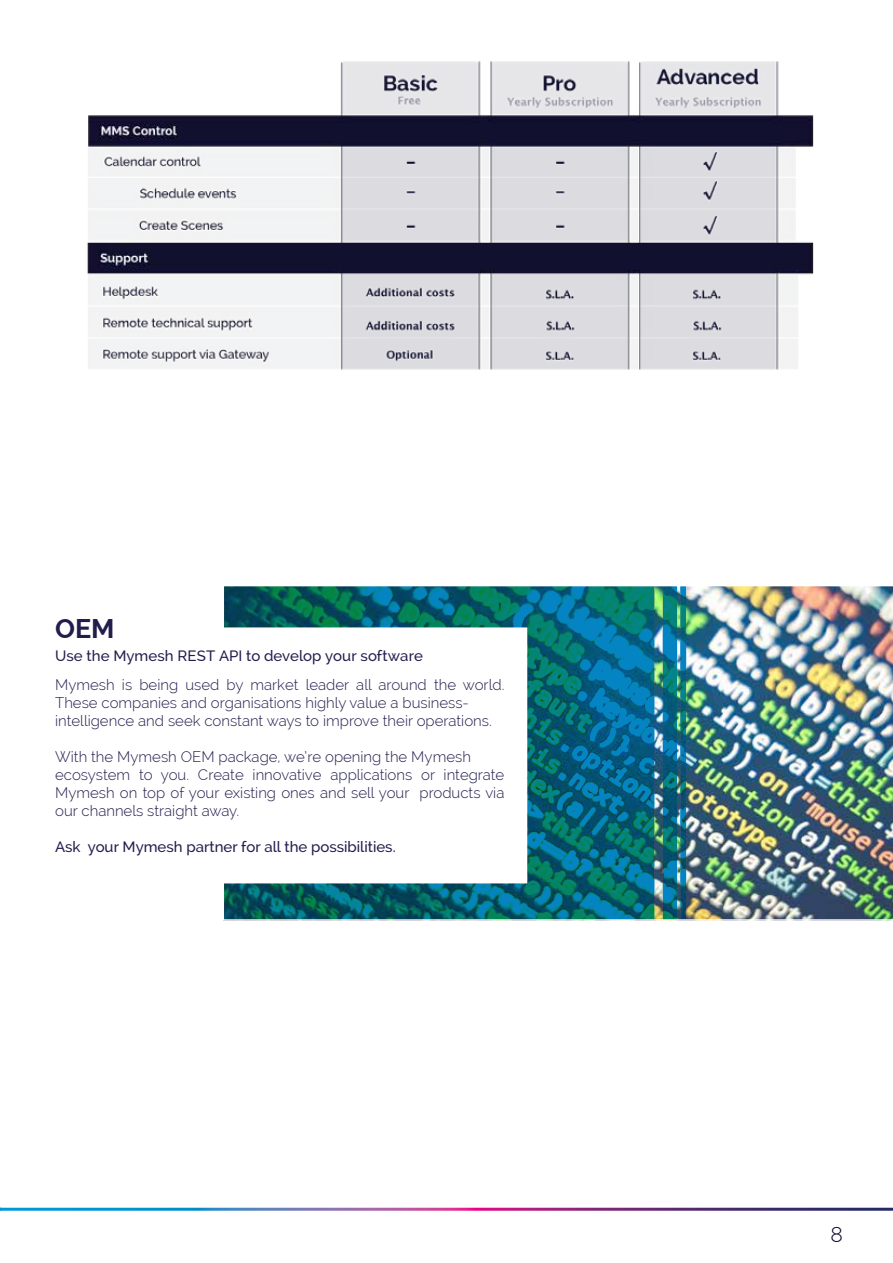
<style>
.page{position:relative;width:893px;height:1263px;background:#fff}
.page>*{position:absolute;margin:0;border:0;box-sizing:border-box;transform-origin:0 0}
.t1{font:700 27px "Raleway";color:#211e4d}
.t2{font:300 21px "Raleway";color:#06022c}
.t3{font:300 15px/18px "Raleway";color:#211e4d}
.t4{font:500 15px "Raleway";color:#211e4d}
.t5{font:500 15px "Raleway";letter-spacing:.005em;color:#231d4d}
</style>
<div class="page">
<img style="left:656px;top:586px;width:237px;height:335px">
<svg style="left:223px;top:586px;width:433px;height:335px;background:#09697a"></svg>
<img style="left:661px;top:586px;width:18px;height:335px">
<img style="left:679px;top:586px;width:9px;height:335px">
<div style="left:54px;top:627px;width:473px;height:256px;background:#fff"></div>
<svg style="left:0;top:1208px;width:893px;height:3px;background:#6961a2"></svg>
<img style="left:87px;top:61px;width:727px;height:309px">
<h1 class="t1" style="left:55px;top:613px;width:61px">OEM</h1>
<p class="t5" style="left:55px;top:647px;width:369px">Use the Mymesh REST API to develop your software</p>
<p class="t3" style="left:55px;top:675px;width:451px">Mymesh is being used by market leader all around the world.<br>These companies and organisations highly value a business&shy;intelligence and seek constant ways to improve their operations.</p>
<p class="t3" style="left:55px;top:747px;width:451px">With the Mymesh OEM package, we’re opening the Mymesh ecosystem to you. Create innovative applications or integrate Mymesh on top of your existing ones and sell your products via our channels straight away.</p>
<p class="t4" style="left:55px;top:838px;width:342px">Ask your Mymesh partner for all the possibilities.</p>
<h2 class="t2" style="left:830px;top:1222px;width:14px">8</h2>
</div>
